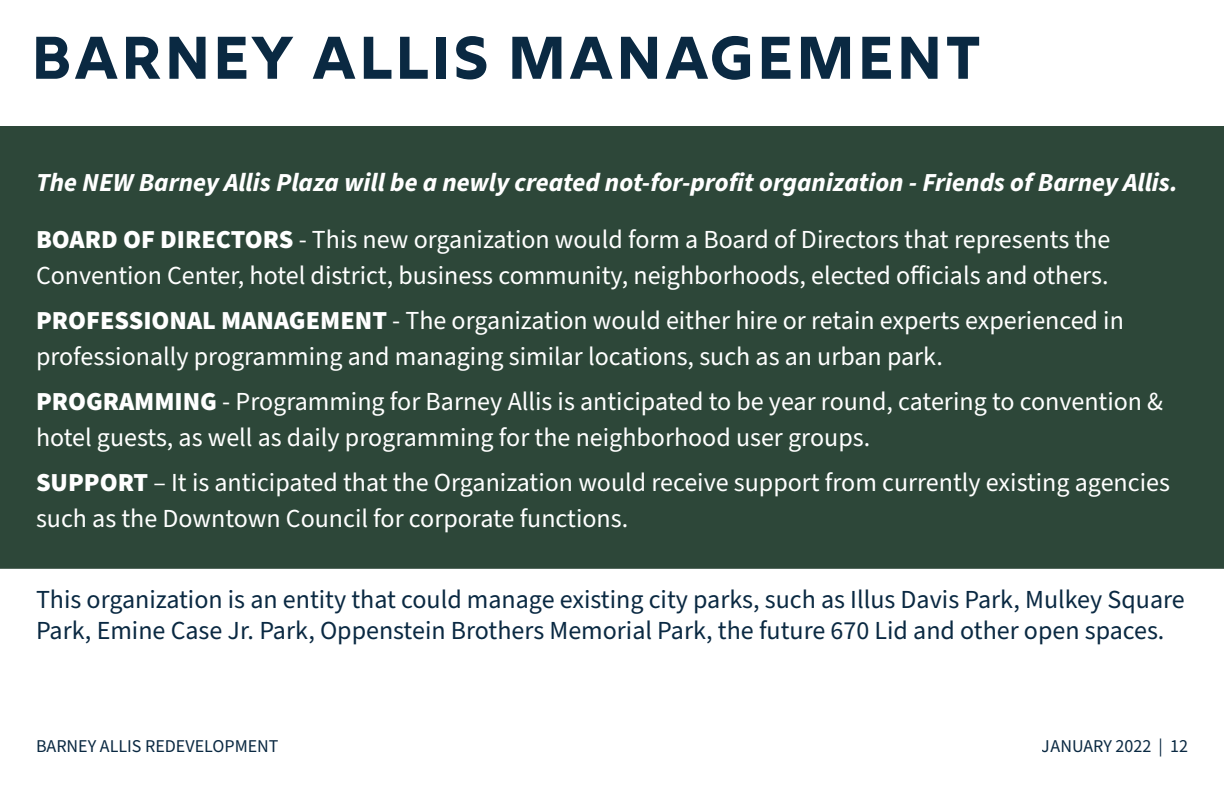
<style>
.page{position:relative;width:1224px;height:792px;background:#fff}
.page>*{position:absolute;margin:0;border:0;box-sizing:border-box;transform-origin:0 0}
.t1{font:60px "Rig Bold Face";color:#0a2942}
.t2{font:26px/36px "Source Sans Pro";color:#fff}
.t3{font:26px/31.2px "Source Sans Pro";color:#0a2942}
.t4{font:italic 700 26px "Source Sans Pro";color:#fff}
.t5{font:18px "Source Sans Pro";color:#0a2942}
.s1{font-weight:900}
</style>
<div class="page">
<div style="left:0;top:126px;width:1224px;height:443px;background:#2d4739"></div>
<h1 class="t1" style="left:30px;top:21px;width:954px">BARNEY ALLIS MANAGEMENT</h1>
<p class="t4" style="left:36px;top:165px;width:1143px">The NEW Barney Allis Plaza will be a newly created not-for-profit organization - Friends of Barney Allis.</p>
<p class="t2" style="left:36px;top:223px;width:1076px"><span class="s1">BOARD OF DIRECTORS</span> - This new organization would form a Board of Directors that represents the<br>Convention Center, hotel district, business community, neighborhoods, elected officials and others.</p>
<p class="t2" style="left:36px;top:304px;width:1089px"><span class="s1">PROFESSIONAL MANAGEMENT</span> - The organization would either hire or retain experts experienced in professionally programming and managing similar locations, such as an urban park.</p>
<p class="t2" style="left:36px;top:385px;width:1129px"><span class="s1">PROGRAMMING</span> - Programming for Barney Allis is anticipated to be year round, catering to convention &amp; hotel guests, as well as daily programming for the neighborhood user groups.</p>
<p class="t2" style="left:36px;top:466px;width:1135px"><span class="s1">SUPPORT</span> – It is anticipated that the Organization would receive support from currently existing agencies such as the Downtown Council for corporate functions.</p>
<p class="t3" style="left:36px;top:584px;width:1150px">This organization is an entity that could manage existing city parks, such as Illus Davis Park, Mulkey Square<br>Park, Emine Case Jr. Park, Oppenstein Brothers Memorial Park, the future 670 Lid and other open spaces.</p>
<p class="t5" style="left:36px;top:734px;width:244px">BARNEY ALLIS REDEVELOPMENT</p>
<p class="t5" style="left:1042px;top:734px;width:148px">JANUARY 2022 | 12</p>
</div>
